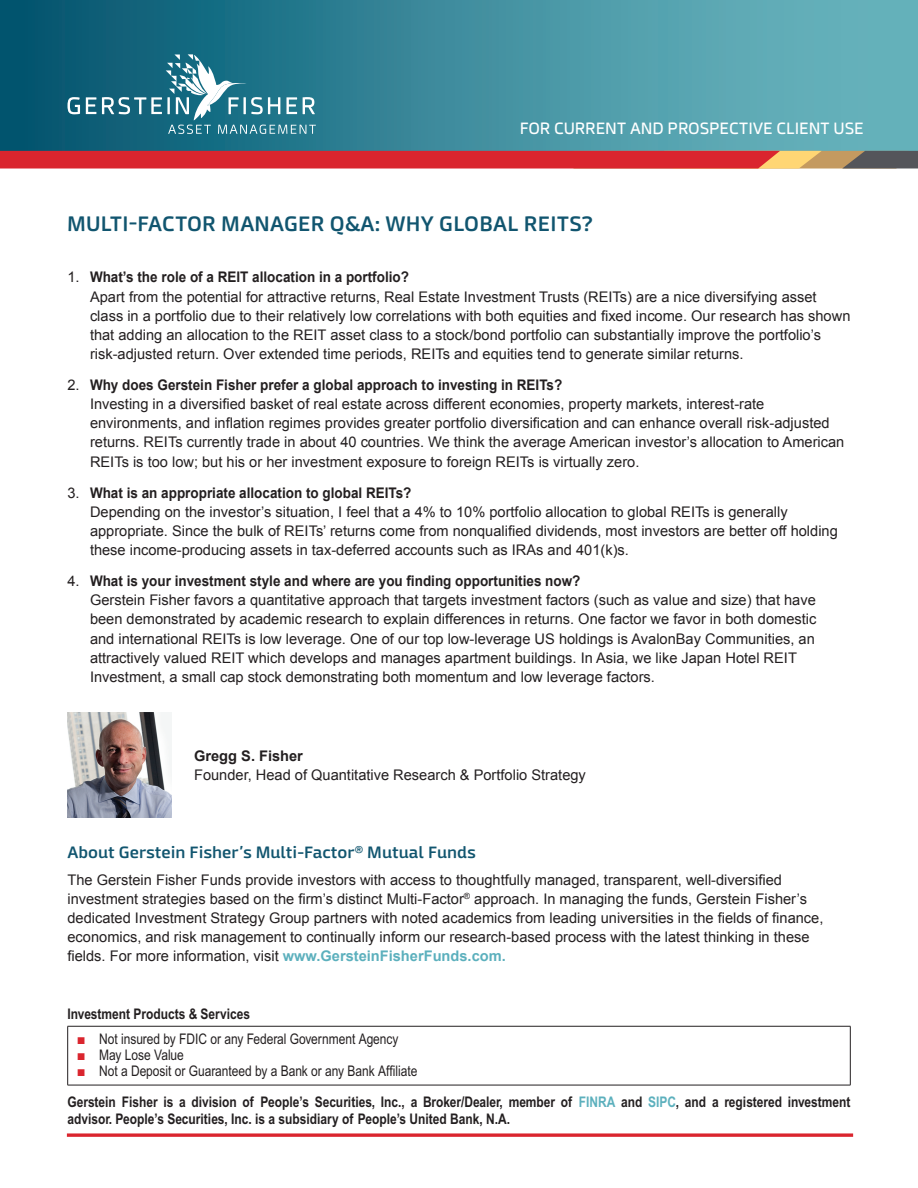
<style>
.page{position:relative;width:918px;height:1188px;background:#fff}
.page>*{position:absolute;margin:0;border:0;box-sizing:border-box;transform-origin:0 0}
.GF_2017_Piece_Titl{font:600 21px "Mangerica";letter-spacing:.01em;color:#11556f}
.GF_2017_Header{font:600 16.5px "Mangerica";color:#11556f}
.t1{font:16.5px "Mangerica";letter-spacing:-.01em;color:#fff}
.GF_2017_Body_9_75{font:14.7px/19.2px "Arial";color:#231f20}
.t2{font:700 14.7px "Arial";color:#231f20;scale:.92 1}
.GF_2017_Disclosure{font:700 14.7px/16.2px "Arial Narrow";color:#231f20}
.t3{font:14.7px "Arial Narrow";color:#231f20}
.s1{font-weight:400}
.s2{font-weight:700}
.s3{font-weight:700;color:#5cb0bd}
.s4{font-family:"Arial";color:#da252e}
.s5{color:#5cb0bd}
</style>
<div class="page">
<svg style="left:67px;top:1133px;width:786px;height:4px;background:#df464e"></svg>
<div style="left:0;top:0;width:918px;height:151px;background:linear-gradient(to right,#025570,#72bdc5)"></div>
<svg style="left:0;top:151px;width:918px;height:18px;background:#d23a3b"></svg>
<svg style="left:68px;top:97px;width:12px;height:17px"></svg>
<svg style="left:86px;top:54px;width:230px;height:80px;background:#388093"></svg>
<hr style="left:68px;top:1026px;width:782px;height:1px;background:#231f20">
<hr style="left:67px;top:1026px;width:1px;height:59px;background:#231f20">
<hr style="left:850px;top:1026px;width:1px;height:59px;background:#231f20">
<hr style="left:68px;top:1085px;width:782px;height:1px;background:#231f20">
<img style="left:68px;top:713px;width:104px;height:104px">
<p class="t1" style="left:520px;top:118px;width:345px">FOR CURRENT AND PROSPECTIVE CLIENT USE</p>
<p class="GF_2017_Piece_Titl" style="left:67px;top:211px;width:528px">MULTI-FACTOR MANAGER Q&amp;A: WHY GLOBAL REITS?</p>
<p class="t2" style="left:68px;top:267px;width:373px"><span class="s1">1.</span> What’s the role of a REIT allocation in a portfolio?</p>
<p class="GF_2017_Body_9_75" style="left:90px;top:287px;width:762px">Apart from the potential for attractive returns, Real Estate Investment Trusts (REITs) are a nice diversifying asset class in a portfolio due to their relatively low correlations with both equities and fixed income. Our research has shown that adding an allocation to the REIT asset class to a stock/bond portfolio can substantially improve the portfolio’s risk-adjusted return. Over extended time periods, REITs and equities tend to generate similar returns.</p>
<p class="t2" style="left:68px;top:375px;width:539px"><span class="s1">2.</span> Why does Gerstein Fisher prefer a global approach to investing in REITs?</p>
<p class="GF_2017_Body_9_75" style="left:90px;top:395px;width:756px">Investing in a diversified basket of real estate across different economies, property markets, interest-rate environments, and inflation regimes provides greater portfolio diversification and can enhance overall risk-adjusted returns. REITs currently trade in about 40 countries. We think the average American investor’s allocation to American REITs is too low; but his or her investment exposure to foreign REITs is virtually zero.</p>
<p class="t2" style="left:68px;top:483px;width:375px"><span class="s1">3.</span> What is an appropriate allocation to global REITs?</p>
<p class="GF_2017_Body_9_75" style="left:90px;top:502px;width:749px">Depending on the investor’s situation, I feel that a 4% to 10% portfolio allocation to global REITs is generally appropriate. Since the bulk of REITs’ returns come from nonqualified dividends, most investors are better off holding these income-producing assets in tax-deferred accounts such as IRAs and 401(k)s.</p>
<p class="t2" style="left:68px;top:571px;width:559px"><span class="s1">4.</span> What is your investment style and where are you finding opportunities now?</p>
<p class="GF_2017_Body_9_75" style="left:90px;top:591px;width:728px">Gerstein Fisher favors a quantitative approach that targets investment factors (such as value and size) that have been demonstrated by academic research to explain differences in returns. One factor we favor in both domestic and international REITs is low leverage. One of our top low-leverage US holdings is AvalonBay Communities, an attractively valued REIT which develops and manages apartment buildings. In Asia, we like Japan Hotel REIT Investment, a small cap stock demonstrating both momentum and low leverage factors.</p>
<p class="GF_2017_Body_9_75" style="left:194px;top:746px;width:393px"><span class="s2">Gregg S. Fisher<br></span>Founder, Head of Quantitative Research &amp; Portfolio Strategy</p>
<p class="GF_2017_Header" style="left:68px;top:842px;width:410px">About Gerstein Fisher’s Multi-Factor® Mutual Funds</p>
<p class="GF_2017_Body_9_75" style="left:68px;top:870px;width:757px">The Gerstein Fisher Funds provide investors with access to thoughtfully managed, transparent, well-diversified investment strategies based on the firm’s distinct Multi-Factor<sup>®</sup> approach. In managing the funds, Gerstein Fisher’s dedicated Investment Strategy Group partners with noted academics from leading universities in the fields of finance, economics, and risk management to continually inform our research-based process with the latest thinking in these fields. For more information, visit <span class="s3">www.GersteinFisherFunds.com.</span></p>
<p class="GF_2017_Disclosure" style="left:68px;top:1005px;width:184px">Investment Products &amp; Services</p>
<p class="t3" style="left:77px;top:1030px;width:323px"><span class="s4">■</span> Not insured by FDIC or any Federal Government Agency</p>
<p class="t3" style="left:77px;top:1046px;width:109px"><span class="s4">■</span> May Lose Value</p>
<p class="t3" style="left:77px;top:1062px;width:342px"><span class="s4">■</span> Not a Deposit or Guaranteed by a Bank or any Bank Affiliate</p>
<p class="GF_2017_Disclosure" style="left:68px;top:1094px;width:785px">Gerstein Fisher is a division of People’s Securities, Inc., a Broker/Dealer, member of <span class="s5">FINRA</span> and <span class="s5">SIPC</span>, and a registered investment advisor. People’s Securities, Inc. is a subsidiary of People’s United Bank, N.A.</p>
</div>
